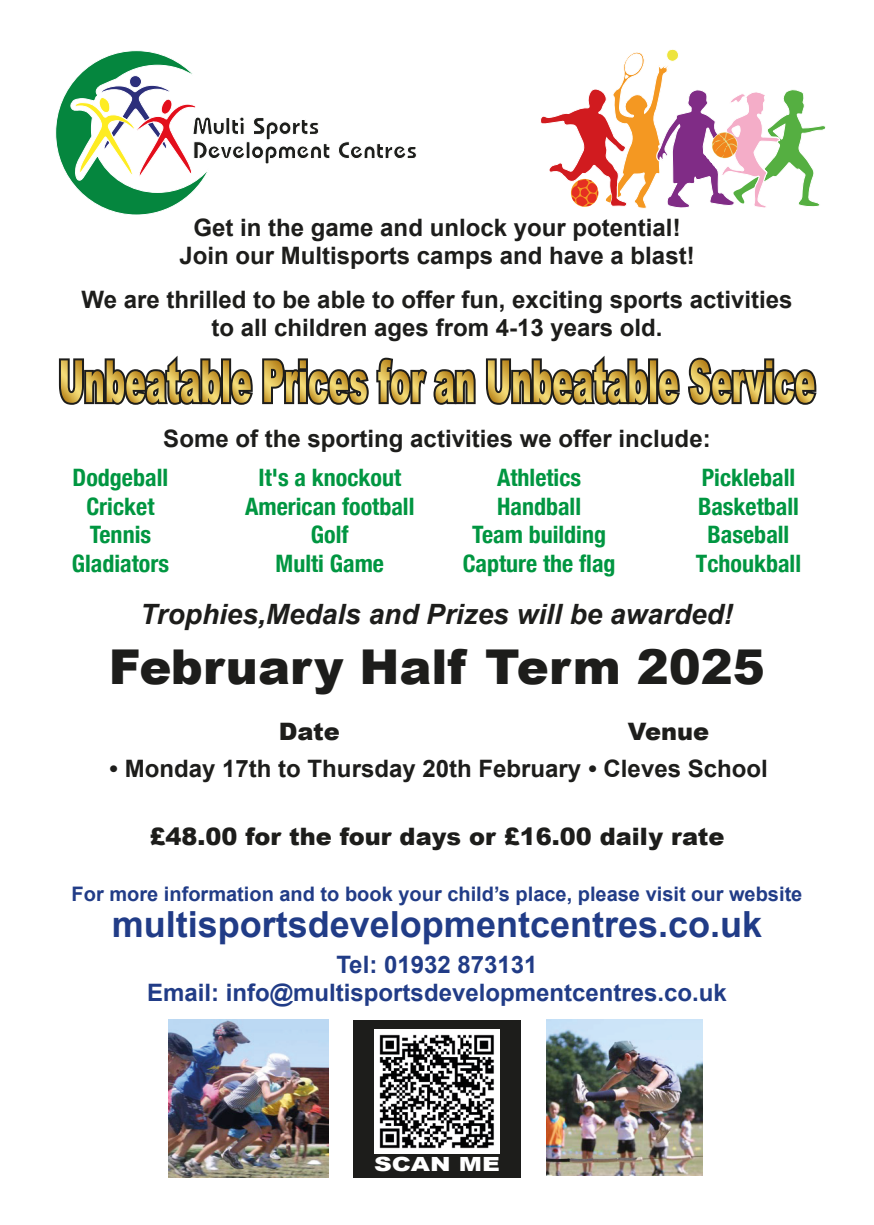
<style>
.page{position:relative;width:874px;height:1225px;background:#fff}
.page>*{position:absolute;margin:0;border:0;box-sizing:border-box;transform-origin:0 0}
.t1{font:900 48px "Arial";color:#1d1d1b}
.t2{font:700 36px "Arial";color:#213c87}
.t3{font:italic 700 28px "Arial";color:#1d1d1b}
.t4{font:700 24px/28.8px "Arial";color:#1d1d1b;text-align:center}
.t5{font:700 condensed 24px/28.8px "Helvetica Neue";color:#009641;text-align:center}
.t6{font:700 24px/28px "Arial";color:#213c87;text-align:center}
.t7{font:900 24px "Arial";color:#1d1d1b}
.t8{font:700 20px "Arial";color:#213c87}
.t9{font:900 19.6px "Arial";color:#fff;scale:1.26 1}
</style>
<div class="page">
<div style="left:353px;top:1020px;width:167px;height:158px;background:#1d1d1b"></div>
<img style="left:375px;top:1029px;width:124px;height:124px">
<img style="left:168px;top:1019px;width:160px;height:158px">
<img style="left:546px;top:1019px;width:156px;height:156px">
<svg style="left:540px;top:49px;width:286px;height:160px"></svg>
<svg style="left:55px;top:50px;width:362px;height:165px"></svg>
<svg style="left:59px;top:356px;width:194px;height:49px"></svg>
<svg style="left:262px;top:358px;width:106px;height:47px"></svg>
<svg style="left:376px;top:358px;width:51px;height:47px"></svg>
<svg style="left:433px;top:369px;width:42px;height:36px;background:#9d8a52"></svg>
<svg style="left:485px;top:356px;width:194px;height:49px"></svg>
<svg style="left:688px;top:358px;width:128px;height:47px"></svg>
<p class="t4" style="left:179px;top:213px;width:516px">Get in the game and unlock your potential!<br>Join our Multisports camps and have a blast!</p>
<p class="t4" style="left:81px;top:285px;width:712px">We are thrilled to be able to offer fun, exciting sports activities to all children ages from 4-13 years old.</p>
<p class="t4" style="left:163px;top:425px;width:548px">Some of the sporting activities we offer include:</p>
<p class="t5" style="left:72px;top:461px;width:99px">Dodgeball<br>Cricket<br>Tennis<br>Gladiators</p>
<p class="t5" style="left:245px;top:461px;width:171px">It's a knockout<br>American football<br>Golf<br>Multi Game</p>
<p class="t5" style="left:462px;top:461px;width:154px">Athletics<br>Handball<br>Team building<br>Capture the flag</p>
<p class="t5" style="left:695px;top:461px;width:107px">Pickleball<br>Basketball<br>Baseball<br>Tchoukball</p>
<p class="t3" style="left:140px;top:595px;width:594px">Trophies,Medals and Prizes will be awarded!</p>
<h1 class="t1" style="left:109px;top:631px;width:657px">February Half Term 2025</h1>
<p class="t7" style="left:279px;top:713px;width:62px">Date</p>
<p class="t7" style="left:627px;top:713px;width:83px">Venue</p>
<p class="t4" style="left:110px;top:755px;width:659px">• Monday 17th to Thursday 20th February • Cleves School</p>
<p class="t7" style="left:149px;top:819px;width:576px">£48.00 for the four days or £16.00 daily rate</p>
<p class="t8" style="left:72px;top:880px;width:732px">For more information and to book your child’s place, please visit our website</p>
<h2 class="t2" style="left:112px;top:900px;width:651px">multisportsdevelopmentcentres.co.uk</h2>
<p class="t6" style="left:147px;top:951px;width:581px">Tel: 01932 873131<br>Email: info@multisportsdevelopmentcentres.co.uk</p>
<p class="t9" style="left:374px;top:1149px;width:101px">SCAN ME</p>
</div>
